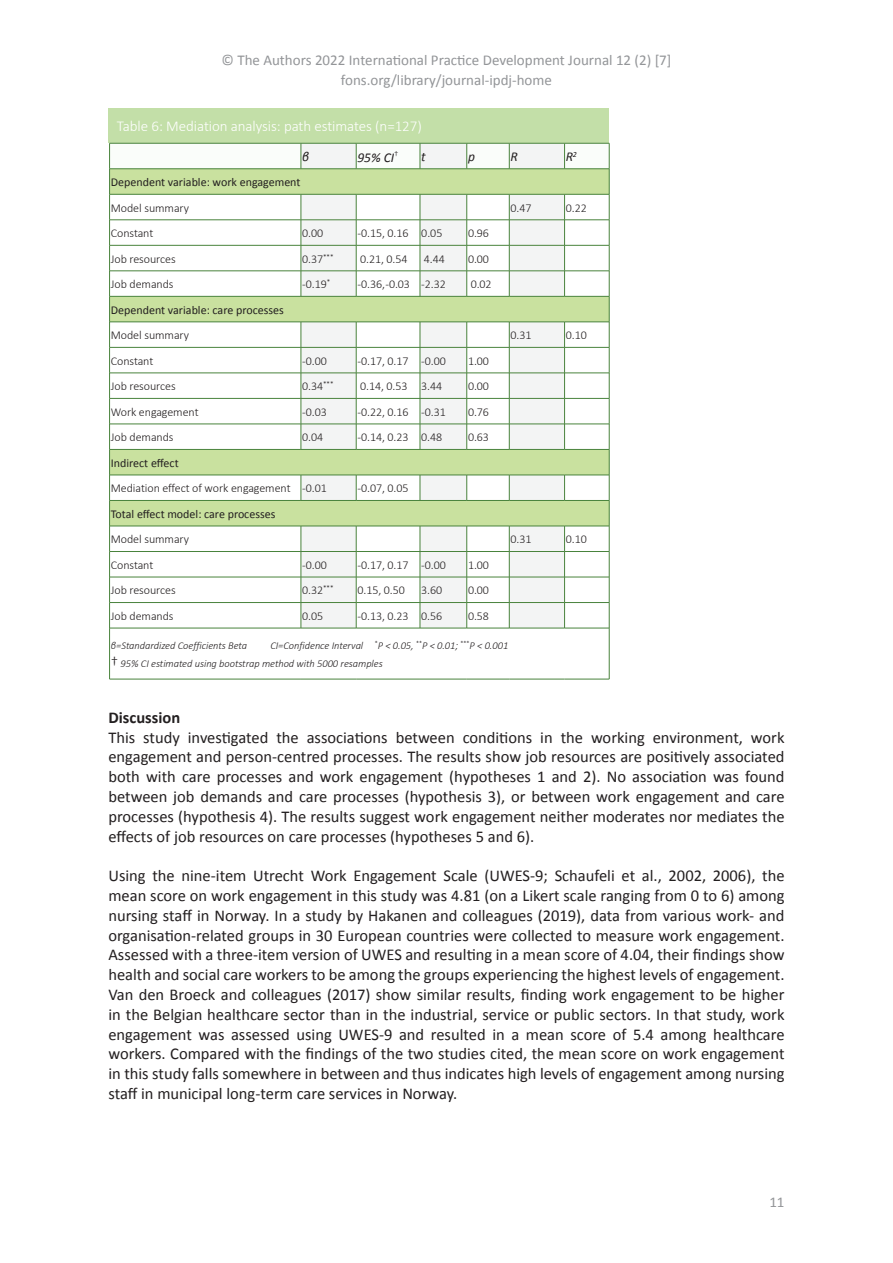
<style>
.page{position:relative;width:893px;height:1263px;background:#fff}
.page>*{position:absolute;margin:0;border:0;box-sizing:border-box;transform-origin:0 0}
.t1{font:16.5px/19.8px "Calibri";color:#231f20;text-align:justify}
.t2{font:700 16.5px "Calibri";color:#231f20}
.t3{font:15px/19.8px "Calibri";color:#939598;text-align:center}
.t4{font:300 15px "Calibri";letter-spacing:-.005em;color:#fff}
.t5{font:italic 13.5px "Calibri";color:#231f20}
.t6{font:300 12px "Calibri";letter-spacing:-.005em;color:#231f20}
.t7{font:12px "Calibri";color:#231f20}
.t8{font:italic 300 10.5px/18px "Calibri";letter-spacing:-.005em;color:#231f20}
.s1{font-style:normal;font-size:15px}
</style>
<div class="page">
<div style="left:108px;top:108px;width:501px;height:35px;background:#c3dfa8"></div>
<svg style="left:109px;top:143px;width:501px;height:485px"></svg>
<hr style="left:109px;top:628px;width:192px;height:1px;background:#49833c">
<hr style="left:109px;top:628px;width:1px;height:51px;background:#49833c">
<hr style="left:301px;top:628px;width:55px;height:1px;background:#49833c">
<hr style="left:356px;top:628px;width:64px;height:1px;background:#49833c">
<hr style="left:420px;top:628px;width:47px;height:1px;background:#49833c">
<hr style="left:467px;top:628px;width:42px;height:1px;background:#49833c">
<hr style="left:509px;top:628px;width:56px;height:1px;background:#49833c">
<hr style="left:565px;top:628px;width:44px;height:1px;background:#49833c">
<hr style="left:609px;top:628px;width:1px;height:51px;background:#49833c">
<hr style="left:109px;top:679px;width:192px;height:1px;background:#49833c">
<hr style="left:301px;top:679px;width:55px;height:1px;background:#49833c">
<hr style="left:356px;top:679px;width:64px;height:1px;background:#49833c">
<hr style="left:420px;top:679px;width:47px;height:1px;background:#49833c">
<hr style="left:467px;top:679px;width:42px;height:1px;background:#49833c">
<hr style="left:509px;top:679px;width:56px;height:1px;background:#49833c">
<hr style="left:565px;top:679px;width:44px;height:1px;background:#49833c">
<p class="t3" style="left:221px;top:50px;width:452px">© The Authors 2022 International Practice Development Journal 12 (2) [7] fons.org/library/journal-ipdj-home</p>
<p class="t4" style="left:117px;top:117px;width:306px">Table 6: Mediation analysis: path estimates (n=127)</p>
<p class="t5" style="left:302px;top:147px;width:9px">β</p>
<p class="t5" style="left:357px;top:148px;width:43px">95% CI<sup>†</sup></p>
<p class="t5" style="left:421px;top:147px;width:6px">t</p>
<p class="t5" style="left:468px;top:147px;width:8px">p</p>
<p class="t5" style="left:511px;top:147px;width:9px">R</p>
<p class="t5" style="left:566px;top:147px;width:13px">R<sup>2</sup></p>
<p class="t7" style="left:111px;top:174px;width:191px">Dependent variable: work engagement</p>
<p class="t6" style="left:111px;top:200px;width:80px">Model summary</p>
<p class="t6" style="left:511px;top:200px;width:23px">0.47</p>
<p class="t6" style="left:566px;top:200px;width:23px">0.22</p>
<p class="t6" style="left:111px;top:226px;width:44px">Constant</p>
<p class="t6" style="left:302px;top:226px;width:23px">0.00</p>
<p class="t6" style="left:357px;top:226px;width:86px">-0.15, 0.16 0.05</p>
<p class="t6" style="left:468px;top:226px;width:23px">0.96</p>
<p class="t6" style="left:111px;top:251px;width:66px">Job resources</p>
<p class="t6" style="left:302px;top:251px;width:33px">0.37<sup>***</sup></p>
<p class="t6" style="left:360px;top:251px;width:49px">0.21, 0.54</p>
<p class="t6" style="left:424px;top:251px;width:23px">4.44</p>
<p class="t6" style="left:468px;top:251px;width:23px">0.00</p>
<p class="t6" style="left:111px;top:277px;width:64px">Job demands</p>
<p class="t6" style="left:302px;top:277px;width:30px">-0.19<sup>*</sup></p>
<p class="t6" style="left:357px;top:277px;width:90px">-0.36, -0.03 -2.32</p>
<p class="t6" style="left:471px;top:277px;width:23px">0.02</p>
<p class="t7" style="left:111px;top:301px;width:174px">Dependent variable: care processes</p>
<p class="t6" style="left:111px;top:328px;width:80px">Model summary</p>
<p class="t6" style="left:511px;top:328px;width:23px">0.31</p>
<p class="t6" style="left:566px;top:328px;width:23px">0.10</p>
<p class="t6" style="left:111px;top:353px;width:44px">Constant</p>
<p class="t6" style="left:302px;top:353px;width:26px">-0.00</p>
<p class="t6" style="left:357px;top:353px;width:90px">-0.17, 0.17 -0.00</p>
<p class="t6" style="left:468px;top:353px;width:23px">1.00</p>
<p class="t6" style="left:111px;top:379px;width:66px">Job resources</p>
<p class="t6" style="left:302px;top:379px;width:33px">0.34<sup>***</sup></p>
<p class="t6" style="left:360px;top:379px;width:84px">0.14, 0.53 3.44</p>
<p class="t6" style="left:468px;top:379px;width:23px">0.00</p>
<p class="t6" style="left:111px;top:404px;width:89px">Work engagement</p>
<p class="t6" style="left:302px;top:404px;width:26px">-0.03</p>
<p class="t6" style="left:357px;top:404px;width:90px">-0.22, 0.16 -0.31</p>
<p class="t6" style="left:468px;top:404px;width:23px">0.76</p>
<p class="t6" style="left:111px;top:430px;width:64px">Job demands</p>
<p class="t6" style="left:302px;top:430px;width:23px">0.04</p>
<p class="t6" style="left:357px;top:430px;width:86px">-0.14, 0.23 0.48</p>
<p class="t6" style="left:468px;top:430px;width:23px">0.63</p>
<p class="t7" style="left:111px;top:454px;width:69px">Indirect effect</p>
<p class="t6" style="left:111px;top:481px;width:217px">Mediation effect of work engagement -0.01</p>
<p class="t6" style="left:357px;top:481px;width:53px">-0.07, 0.05</p>
<p class="t7" style="left:111px;top:505px;width:166px">Total effect model: care processes</p>
<p class="t6" style="left:111px;top:532px;width:80px">Model summary</p>
<p class="t6" style="left:511px;top:532px;width:23px">0.31</p>
<p class="t6" style="left:566px;top:532px;width:23px">0.10</p>
<p class="t6" style="left:111px;top:557px;width:44px">Constant</p>
<p class="t6" style="left:302px;top:557px;width:26px">-0.00</p>
<p class="t6" style="left:357px;top:557px;width:90px">-0.17, 0.17 -0.00</p>
<p class="t6" style="left:468px;top:557px;width:23px">1.00</p>
<p class="t6" style="left:111px;top:583px;width:66px">Job resources</p>
<p class="t6" style="left:302px;top:583px;width:33px">0.32<sup>***</sup></p>
<p class="t6" style="left:357px;top:583px;width:49px">0.15, 0.50</p>
<p class="t6" style="left:421px;top:583px;width:23px">3.60</p>
<p class="t6" style="left:468px;top:583px;width:23px">0.00</p>
<p class="t6" style="left:111px;top:608px;width:64px">Job demands</p>
<p class="t6" style="left:302px;top:608px;width:23px">0.05</p>
<p class="t6" style="left:357px;top:608px;width:86px">-0.13, 0.23 0.56</p>
<p class="t6" style="left:468px;top:608px;width:23px">0.58</p>
<p class="t8" style="left:111px;top:636px;width:138px">β=Standardized Coefficients Beta</p>
<p class="t8" style="left:111px;top:636px;width:399px;text-indent:159px">CI=Confidence Interval <sup>*</sup>P &lt; 0.05, <sup>**</sup>P &lt; 0.01; <sup>***</sup>P &lt; 0.001 <span class="s1">†</span> 95% CI estimated using bootstrap method with 5000 resamples</p>
<p class="t2" style="left:108px;top:706px;width:73px">Discussion</p>
<p class="t1" style="left:108px;top:727px;width:678px">This study investigated the associations between conditions in the working environment, work engagement and person-centred processes. The results show job resources are positively associated both with care processes and work engagement (hypotheses 1 and 2). No association was found between job demands and care processes (hypothesis 3), or between work engagement and care processes (hypothesis 4). The results suggest work engagement neither moderates nor mediates the effects of job resources on care processes (hypotheses 5 and 6).</p>
<p class="t1" style="left:108px;top:865px;width:678px">Using the nine-item Utrecht Work Engagement Scale (UWES-9; Schaufeli et al., 2002, 2006), the mean score on work engagement in this study was 4.81 (on a Likert scale ranging from 0 to 6) among nursing staff in Norway. In a study by Hakanen and colleagues (2019), data from various work- and organisation-related groups in 30 European countries were collected to measure work engagement.<br>Assessed with a three-item version of UWES and resulting in a mean score of 4.04, their findings show health and social care workers to be among the groups experiencing the highest levels of engagement.<br>Van den Broeck and colleagues (2017) show similar results, finding work engagement to be higher in the Belgian healthcare sector than in the industrial, service or public sectors. In that study, work engagement was assessed using UWES-9 and resulted in a mean score of 5.4 among healthcare workers. Compared with the findings of the two studies cited, the mean score on work engagement in this study falls somewhere in between and thus indicates high levels of engagement among nursing staff in municipal long-term care services in Norway.</p>
<p class="t3" style="left:769px;top:1192px;width:17px">11</p>
</div>
